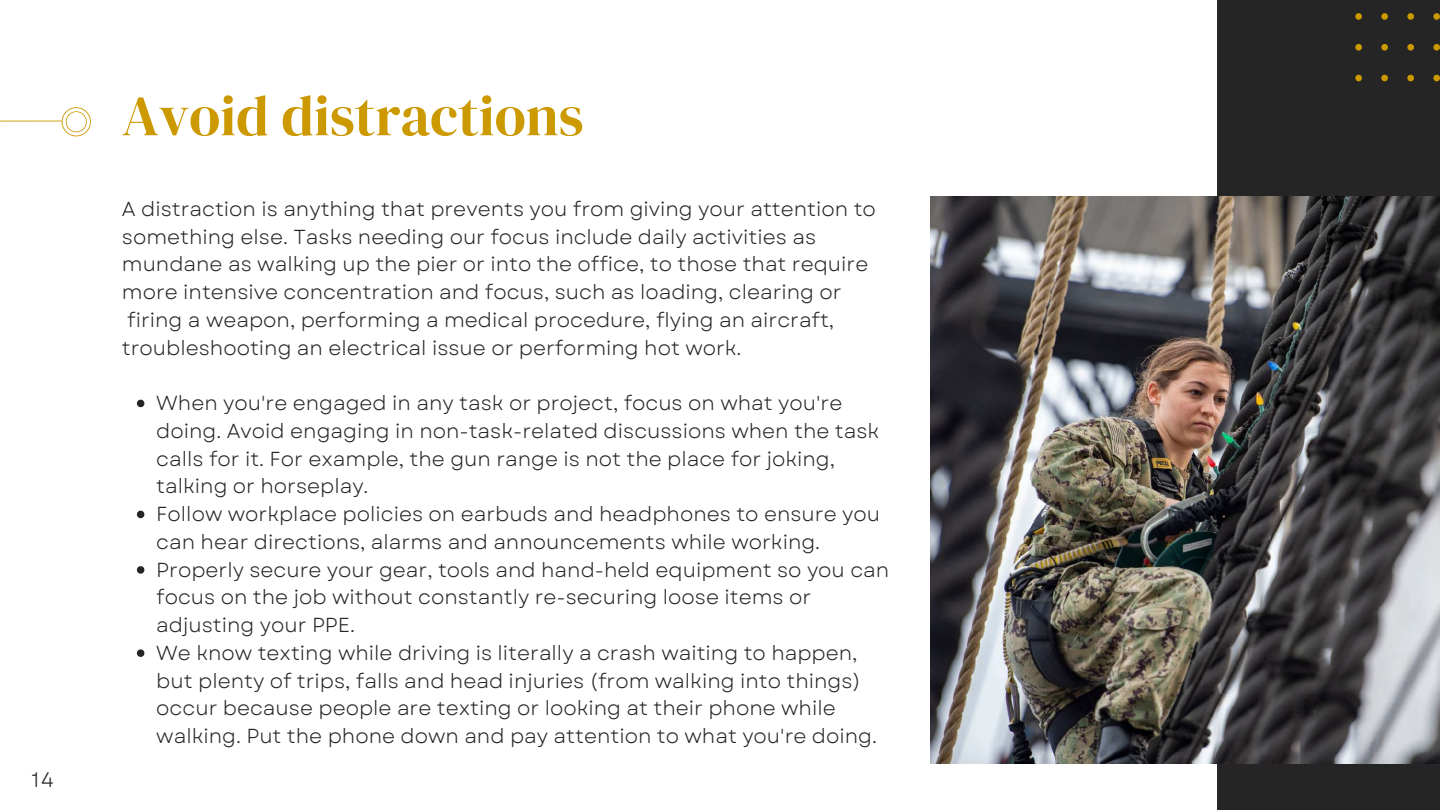
<style>
.page{position:relative;width:1440px;height:810px;background:#fff}
.page>*{position:absolute;margin:0;border:0;box-sizing:border-box;transform-origin:0 0}
.t1{font:57px "DM Serif Display";color:#c90}
.t2{font:21px "Garet";color:#252525}
.t3{font:20.2px/27.8px "Garet";color:#252525}
</style>
<div class="page">
<div style="left:1218px;top:0;width:222px;height:810px;background:#252525"></div>
<svg style="left:1355px;top:13px;width:85px;height:68px"></svg>
<img style="left:930px;top:197px;width:510px;height:566px">
<svg style="left:137px;top:400px;width:7px;height:7px"></svg>
<svg style="left:137px;top:511px;width:7px;height:7px"></svg>
<svg style="left:137px;top:566px;width:7px;height:8px"></svg>
<svg style="left:137px;top:649px;width:7px;height:8px"></svg>
<svg style="left:0;top:107px;width:91px;height:29px"></svg>
<p class="t2" style="left:31px;top:765px;width:24px">14</p>
<h1 class="t1" style="left:122px;top:76px;width:463px">Avoid distractions</h1>
<p class="t3" style="left:122px;top:195px;width:756px">A distraction is anything that prevents you from giving your attention to something else. Tasks needing our focus include daily activities as mundane as walking up the pier or into the office, to those that require more intensive concentration and focus, such as loading, clearing or firing a weapon, performing a medical procedure, flying an aircraft, troubleshooting an electrical issue or performing hot work.</p>
<p class="t3" style="left:156px;top:389px;width:734px">When you're engaged in any task or project, focus on what you're doing. Avoid engaging in non-task-related discussions when the task calls for it. For example, the gun range is not the place for joking, talking or horseplay.<br>Follow workplace policies on earbuds and headphones to ensure you can hear directions, alarms and announcements while working.<br>Properly secure your gear, tools and hand-held equipment so you can focus on the job without constantly re-securing loose items or adjusting your PPE.<br>We know texting while driving is literally a crash waiting to happen, but plenty of trips, falls and head injuries (from walking into things) occur because people are texting or looking at their phone while walking. Put the phone down and pay attention to what you're doing.</p>
</div>
